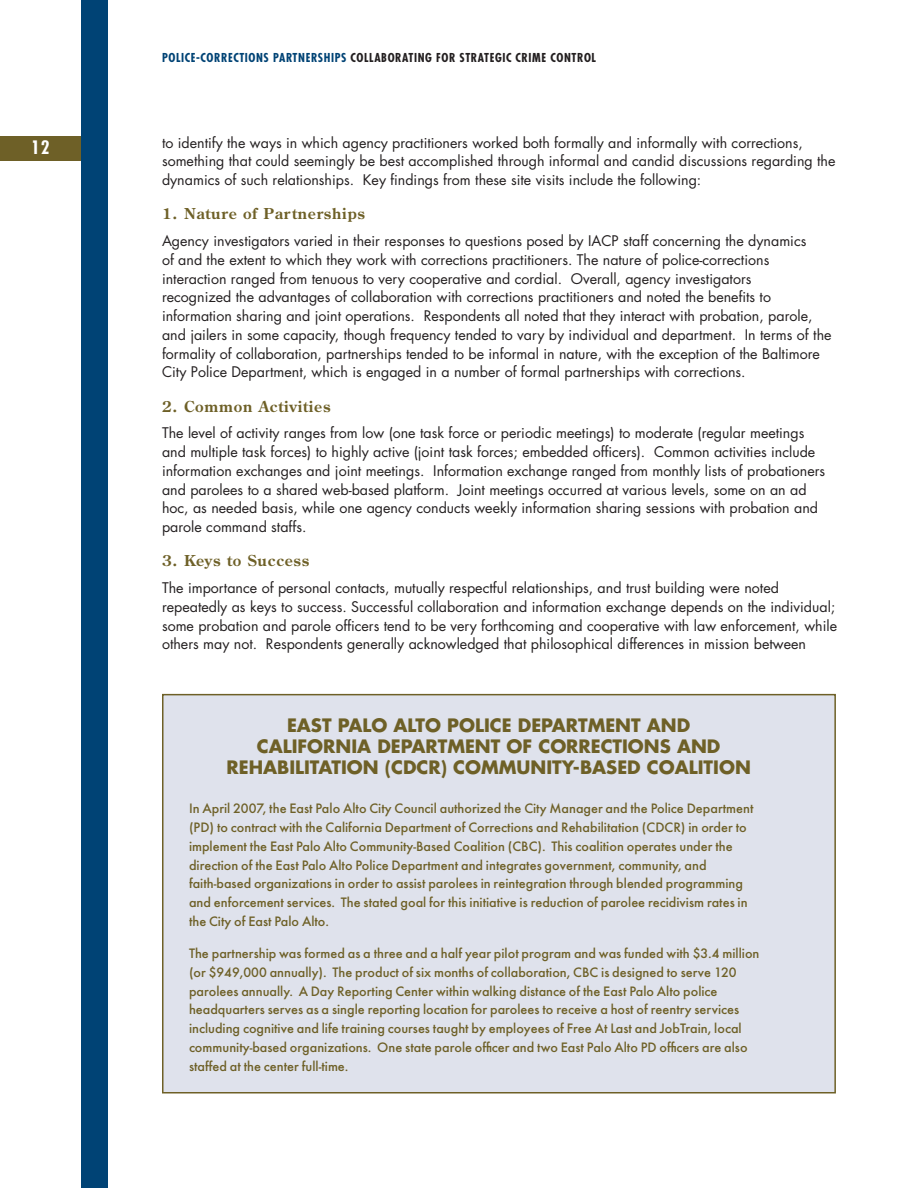
<style>
.page{position:relative;width:918px;height:1188px;background:#fff}
.page>*{position:absolute;margin:0;border:0;box-sizing:border-box;transform-origin:0 0}
.t1{font:700 18px/21px "Futura";color:#6e6027;text-align:center}
.t2{font:700 condensed 18px "Futura";color:#fff}
.Subhead_w__Number{font:700 15px "Century Old Style Std";letter-spacing:.05em;color:#6e6027}
.Body{font:14.25px/18.8px "Futura";color:#231f20}
.body_bullet{font:14.25px/18.8px "Futura Mdm";color:#6e6027}
.t3{font:700 condensed 12px "Futura";letter-spacing:.05em;color:#231f20}
.s1{color:#004375}
</style>
<div class="page">
<div style="left:0;top:136px;width:81px;height:25px;background:#6e6027"></div>
<div style="left:81px;top:0;width:27px;height:1188px;background:#004375"></div>
<div style="left:162px;top:694px;width:674px;height:400px;background:#dfe2ec;border:2px solid #6e6027"></div>
<p class="t3" style="left:162px;top:50px;width:436px"><span class="s1">POLICE-CORRECTIONS PARTNERSHIPS</span> COLLABORATING FOR STRATEGIC CRIME CONTROL</p>
<p class="t2" style="left:31px;top:136px;width:20px">12</p>
<p class="Body" style="left:162px;top:133px;width:675px">to identify the ways in which agency practitioners worked both formally and informally with corrections, something that could seemingly be best accomplished through informal and candid discussions regarding the dynamics of such relationships. Key findings from these site visits include the following:</p>
<p class="Subhead_w__Number" style="left:162px;top:204px;width:205px">1. Nature of Partnerships</p>
<p class="Body" style="left:162px;top:232px;width:671px">Agency investigators varied in their responses to questions posed by IACP staff concerning the dynamics<br>of and the extent to which they work with corrections practitioners. The nature of police-corrections interaction ranged from tenuous to very cooperative and cordial. Overall, agency investigators<br>recognized the advantages of collaboration with corrections practitioners and noted the benefits to information sharing and joint operations. Respondents all noted that they interact with probation, parole, and jailers in some capacity, though frequency tended to vary by individual and department. In terms of the formality of collaboration, partnerships tended to be informal in nature, with the exception of the Baltimore City Police Department, which is engaged in a number of formal partnerships with corrections.</p>
<p class="Subhead_w__Number" style="left:162px;top:396px;width:170px">2. Common Activities</p>
<p class="Body" style="left:162px;top:424px;width:665px">The level of activity ranges from low (one task force or periodic meetings) to moderate (regular meetings and multiple task forces) to highly active (joint task forces; embedded officers). Common activities include information exchanges and joint meetings. Information exchange ranged from monthly lists of probationers and parolees to a shared web-based platform. Joint meetings occurred at various levels, some on an ad hoc, as needed basis, while one agency conducts weekly information sharing sessions with probation and parole command staffs.</p>
<p class="Subhead_w__Number" style="left:162px;top:551px;width:149px">3. Keys to Success</p>
<p class="Body" style="left:162px;top:579px;width:677px">The importance of personal contacts, mutually respectful relationships, and trust building were noted repeatedly as keys to success. Successful collaboration and information exchange depends on the individual; some probation and parole officers tend to be very forthcoming and cooperative with law enforcement, while others may not. Respondents generally acknowledged that philosophical differences in mission between</p>
<p class="t1" style="left:227px;top:714px;width:526px">EAST PALO ALTO POLICE DEPARTMENT AND<br>CALIFORNIA DEPARTMENT OF CORRECTIONS AND<br>REHABILITATION (CDCR) COMMUNITY-BASED COALITION</p>
<p class="body_bullet" style="left:189px;top:800px;width:566px">In April 2007, the East Palo Alto City Council authorized the City Manager and the Police Department (PD) to contract with the California Department of Corrections and Rehabilitation (CDCR) in order to implement the East Palo Alto Community-Based Coalition (CBC). This coalition operates under the direction of the East Palo Alto Police Department and integrates government, community, and faith-based organizations in order to assist parolees in reintegration through blended programming and enforcement services. The stated goal for this initiative is reduction of parolee recidivism rates in the City of East Palo Alto.</p>
<p class="body_bullet" style="left:189px;top:945px;width:572px">The partnership was formed as a three and a half year pilot program and was funded with $3.4 million (or $949,000 annually). The product of six months of collaboration, CBC is designed to serve 120 parolees annually. A Day Reporting Center within walking distance of the East Palo Alto police headquarters serves as a single reporting location for parolees to receive a host of reentry services including cognitive and life training courses taught by employees of Free At Last and JobTrain, local community-based organizations. One state parole officer and two East Palo Alto PD officers are also staffed at the center full-time.</p>
</div>
